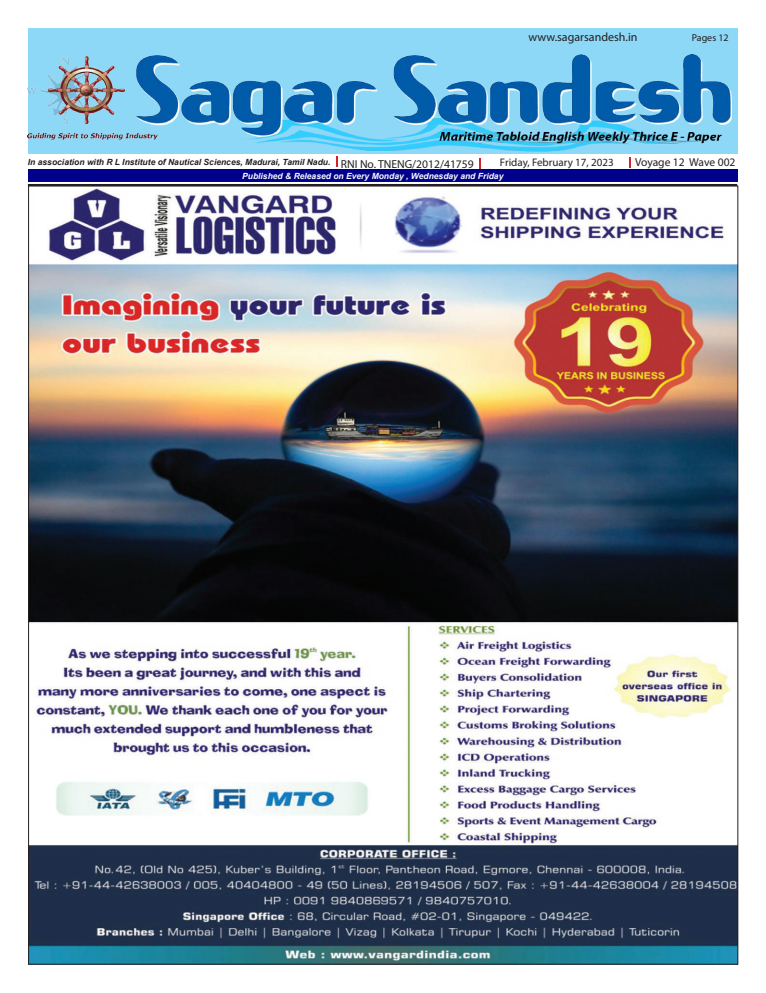
<style>
.page{position:relative;width:766px;height:993px;background:#fff}
.page>*{position:absolute;margin:0;border:0;box-sizing:border-box;transform-origin:0 0}
.t1{font:12px "Myriad Pro";color:#231f20}
.t2{font:11.5px "Myriad Pro";letter-spacing:-.005em;color:#231f20}
.t3{font:11px "Myriad Pro";color:#231f20}
.t4{font:10px "Myriad Pro";color:#231f20}
.t5{font:italic 700 8.5px "Arial";color:#231f20}
.t6{font:italic 700 8.5px "Arial";color:#fafafa}
.s1{font-family:"Myriad Pro";font-weight:400;font-style:normal;font-size:11.6px}
</style>
<div class="page">
<div style="left:28px;top:28px;width:709px;height:126px;background:#8dd7f7"></div>
<hr style="left:28px;top:184px;width:709px;height:2px;background:#231f20">
<img style="left:28px;top:55px;width:703px;height:96px">
<div style="left:28px;top:169px;width:709px;height:12px;background:#00008c"></div>
<img style="left:30px;top:188px;width:706px;height:774px">
<h1 class="t1" style="left:528px;top:30px;width:111px">www.sagarsandesh.in</h1>
<p class="t4" style="left:691px;top:32px;width:38px">Pages 12</p>
<p class="t5" style="left:28px;top:156px;width:447px">In association with R L Institute of Nautical Sciences, Madurai, Tamil Nadu. <span class="s1">RNI No. TNENG/2012/41759</span></p>
<p class="t3" style="left:500px;top:156px;width:115px">Friday, February 17, 2023</p>
<h2 class="t2" style="left:635px;top:155px;width:102px">Voyage 12 Wave 002</h2>
<p class="t6" style="left:242px;top:170px;width:263px">Published &amp; Released on Every Monday , Wednesday and Friday</p>
</div>
